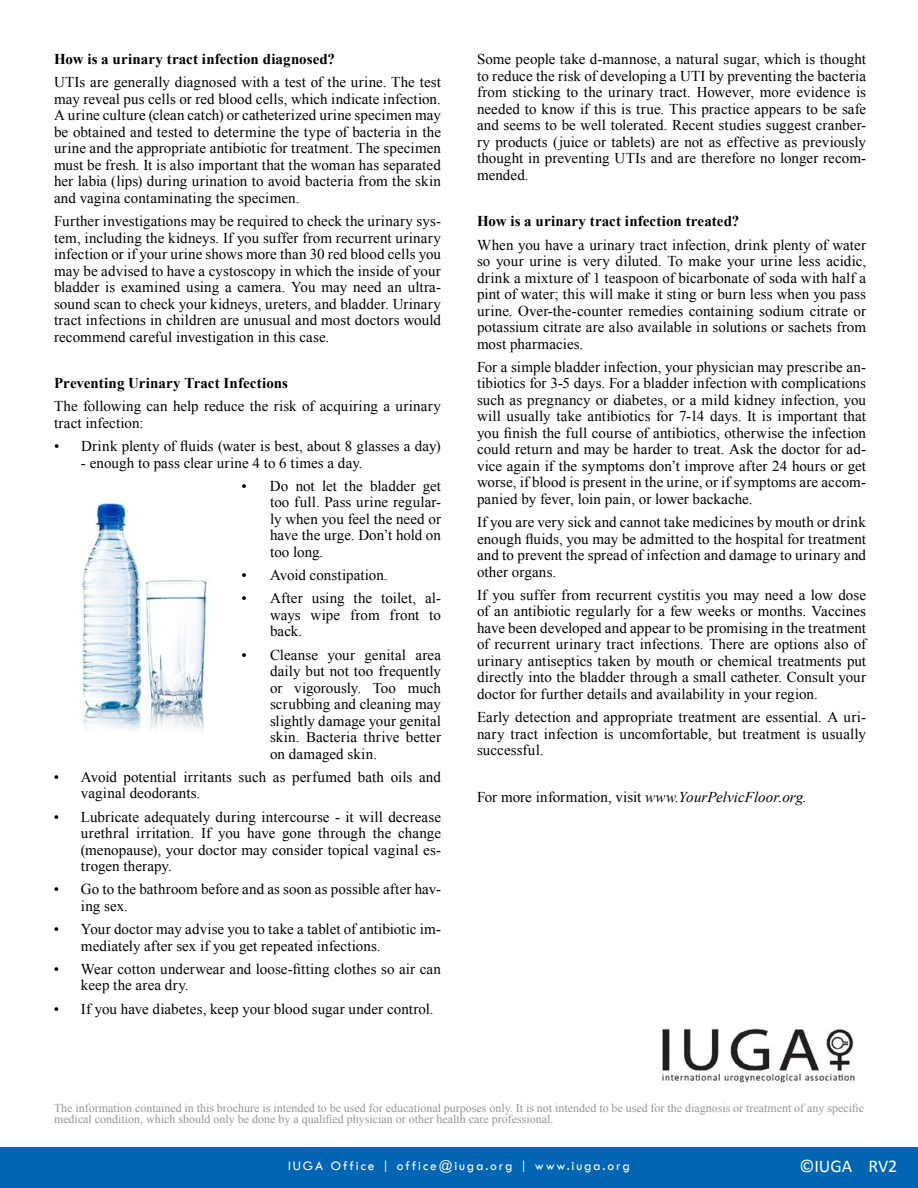
<style>
.page{position:relative;width:918px;height:1188px;background:#fff}
.page>*{position:absolute;margin:0;border:0;box-sizing:border-box;transform-origin:0 0}
.t1{font:18px "Calibri";color:#fff}
.t2{font:15px/16.5px "Times New Roman";letter-spacing:.005em;color:#000;text-align:justify}
.t3{font:700 15px "Times New Roman";letter-spacing:.01em;color:#000}
.t4{font:13.5px "Tw Cen";letter-spacing:.14em;color:#fff}
.t5{font:12px/10.5px "Times New Roman";color:#939598}
.s1{font-style:italic}
</style>
<div class="page">
<div style="left:0;top:1147px;width:918px;height:41px;background:#0066b3"></div>
<img style="left:662px;top:1028px;width:193px;height:56px">
<img style="left:82px;top:503px;width:126px;height:227px">
<p class="t3" style="left:54px;top:49px;width:283px">How is a urinary tract infection diagnosed?</p>
<p class="t2" style="left:54px;top:74px;width:389px">UTIs are generally diagnosed with a test of the urine. The test may reveal pus cells or red blood cells, which indicate infection.<br>A urine culture (clean catch) or catheterized urine specimen may be obtained and tested to determine the type of bacteria in the urine and the appropriate antibiotic for treatment. The specimen must be fresh. It is also important that the woman has separated her labia (lips) during urination to avoid bacteria from the skin and vagina contaminating the specimen.</p>
<p class="t2" style="left:54px;top:213px;width:389px">Further investigations may be required to check the urinary sys&shy;tem, including the kidneys. If you suffer from recurrent urinary infection or if your urine shows more than 30 red blood cells you may be advised to have a cystoscopy in which the inside of your bladder is examined using a camera. You may need an ultra&shy;sound scan to check your kidneys, ureters, and bladder. Urinary tract infections in children are unusual and most doctors would recommend careful investigation in this case.</p>
<p class="t3" style="left:54px;top:373px;width:236px">Preventing Urinary Tract Infections</p>
<p class="t2" style="left:54px;top:398px;width:389px">The following can help reduce the risk of acquiring a urinary tract infection:</p>
<p class="t2" style="left:54px;top:438px;width:388px">• Drink plenty of fluids (water is best, about 8 glasses a day)</p>
<p class="t2" style="left:81px;top:454px;width:283px">- enough to pass clear urine 4 to 6 times a day.</p>
<p class="t2" style="left:270px;top:477px;width:172px;text-indent:-28px">• Do not let the bladder get too full. Pass urine regular&shy;ly when you feel the need or have the urge. Don’t hold on too long.</p>
<p class="t2" style="left:242px;top:567px;width:148px">• Avoid constipation.</p>
<p class="t2" style="left:270px;top:590px;width:172px;text-indent:-28px">• After using the toilet, al&shy;ways wipe from front to back.</p>
<p class="t2" style="left:270px;top:646px;width:172px;text-indent:-28px">• Cleanse your genital area daily but not too frequently or vigorously. Too much scrubbing and cleaning may slightly damage your genital skin. Bacteria thrive better on damaged skin.</p>
<p class="t2" style="left:81px;top:768px;width:361px;text-indent:-27px">• Avoid potential irritants such as perfumed bath oils and vaginal deodorants.</p>
<p class="t2" style="left:81px;top:808px;width:362px;text-indent:-27px">• Lubricate adequately during intercourse - it will decrease urethral irritation. If you have gone through the change (menopause), your doctor may consider topical vaginal es&shy;trogen therapy.</p>
<p class="t2" style="left:81px;top:881px;width:361px;text-indent:-27px">• Go to the bathroom before and as soon as possible after hav&shy;ing sex.</p>
<p class="t2" style="left:81px;top:921px;width:361px;text-indent:-27px">• Your doctor may advise you to take a tablet of antibiotic im&shy;mediately after sex if you get repeated infections.</p>
<p class="t2" style="left:81px;top:960px;width:361px;text-indent:-27px">• Wear cotton underwear and loose-fitting clothes so air can keep the area dry.</p>
<p class="t2" style="left:54px;top:1000px;width:381px">• If you have diabetes, keep your blood sugar under control.</p>
<p class="t2" style="left:477px;top:51px;width:391px">Some people take d-mannose, a natural sugar, which is thought to reduce the risk of developing a UTI by preventing the bacteria from sticking to the urinary tract. However, more evidence is needed to know if this is true. This practice appears to be safe and seems to be well tolerated. Recent studies suggest cranber&shy;ry products (juice or tablets) are not as effective as previously thought in preventing UTIs and are therefore no longer recom&shy;mended.</p>
<p class="t3" style="left:477px;top:211px;width:264px">How is a urinary tract infection treated?</p>
<p class="t2" style="left:477px;top:236px;width:391px">When you have a urinary tract infection, drink plenty of water so your urine is very diluted. To make your urine less acidic, drink a mixture of 1 teaspoon of bicarbonate of soda with half a pint of water; this will make it sting or burn less when you pass urine. Over-the-counter remedies containing sodium citrate or potassium citrate are also available in solutions or sachets from most pharmacies.</p>
<p class="t2" style="left:477px;top:358px;width:391px">For a simple bladder infection, your physician may prescribe an&shy;tibiotics for 3-5 days. For a bladder infection with complications such as pregnancy or diabetes, or a mild kidney infection, you will usually take antibiotics for 7-14 days. It is important that you finish the full course of antibiotics, otherwise the infection could return and may be harder to treat. Ask the doctor for ad&shy;vice again if the symptoms don’t improve after 24 hours or get worse, if blood is present in the urine, or if symptoms are accom&shy;panied by fever, loin pain, or lower backache.</p>
<p class="t2" style="left:477px;top:514px;width:391px">If you are very sick and cannot take medicines by mouth or drink enough fluids, you may be admitted to the hospital for treatment and to prevent the spread of infection and damage to urinary and other organs.</p>
<p class="t2" style="left:477px;top:586px;width:391px">If you suffer from recurrent cystitis you may need a low dose of an antibiotic regularly for a few weeks or months. Vaccines have been developed and appear to be promising in the treatment of recurrent urinary tract infections. There are options also of urinary antiseptics taken by mouth or chemical treatments put directly into the bladder through a small catheter. Consult your doctor for further details and availability in your region.</p>
<p class="t2" style="left:477px;top:709px;width:391px">Early detection and appropriate treatment are essential. A uri&shy;nary tract infection is uncomfortable, but treatment is usually successful.</p>
<p class="t2" style="left:477px;top:788px;width:331px">For more information, visit <span class="s1">www.YourPelvicFloor.org.</span></p>
<p class="t5" style="left:54px;top:1103px;width:812px">The information contained in this brochure is intended to be used for educational purposes only. It is not intended to be used for the diagnosis or treatment of any specific medical condition, which should only be done by a qualified physician or other health care professional.</p>
<p class="t4" style="left:288px;top:1158px;width:343px">IUGA Office | office@iuga.org | www.iuga.org</p>
<p class="t1" style="left:799px;top:1155px;width:100px">©IUGA RV2</p>
</div>
